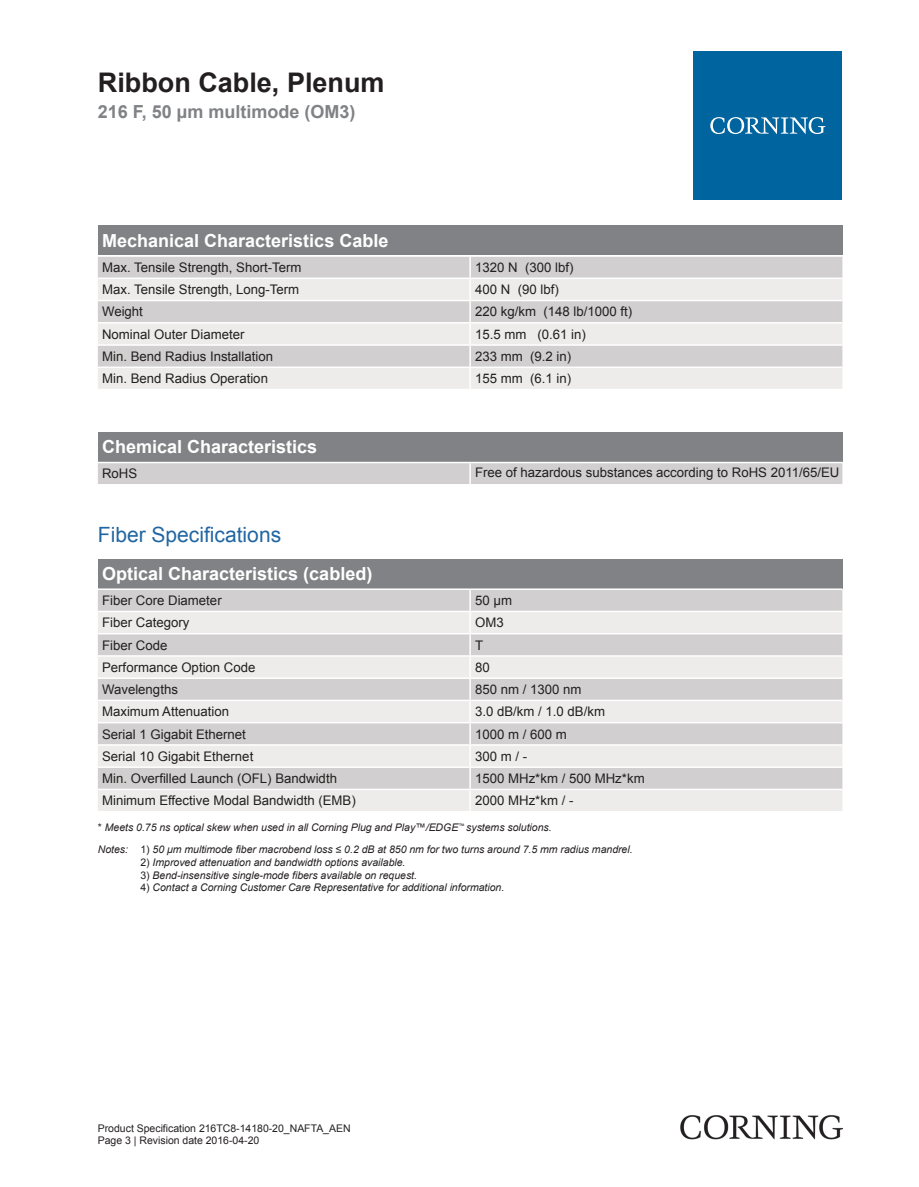
<style>
.page{position:relative;width:919px;height:1187px;background:#fff}
.page>*{position:absolute;margin:0;border:0;box-sizing:border-box;transform-origin:0 0}
.t1{font:700 27px "Arial";color:#231f20}
.t2{font:21px "Arial";color:#2166a2}
.t3{font:700 18px "Arial";color:#fff}
.t4{font:700 18px "Arial";color:#808285}
.t5{font:13.2px "Arial";color:#231f20}
.t6{font:italic 10.5px/22.4px "Arial";color:#231f20}
.t7{font:10.5px/12.6px "Arial";color:#231f20}
.s1{font-style:normal}
</style>
<div class="page">
<div style="left:98px;top:225px;width:744px;height:30px;background:#808285"></div>
<div style="left:98px;top:257px;width:744px;height:20px;background:#d1cfcf"></div>
<svg style="left:98px;top:279px;width:744px;height:110px;background:#e2e0e0"></svg>
<hr style="left:469px;top:257px;width:2px;height:20px;background:#fff">
<hr style="left:469px;top:279px;width:2px;height:21px;background:#fff">
<hr style="left:469px;top:301px;width:2px;height:21px;background:#fff">
<hr style="left:469px;top:323px;width:2px;height:21px;background:#fff">
<hr style="left:469px;top:346px;width:2px;height:20px;background:#fff">
<hr style="left:469px;top:368px;width:2px;height:21px;background:#fff">
<hr style="left:98px;top:300px;width:372px;height:1px;background:#fff">
<hr style="left:470px;top:300px;width:372px;height:1px;background:#fff">
<hr style="left:98px;top:322px;width:372px;height:1px;background:#fff">
<hr style="left:470px;top:322px;width:372px;height:1px;background:#fff">
<hr style="left:98px;top:344px;width:372px;height:2px;background:#fff">
<hr style="left:470px;top:344px;width:372px;height:2px;background:#fff">
<hr style="left:98px;top:366px;width:372px;height:2px;background:#fff">
<hr style="left:470px;top:366px;width:372px;height:2px;background:#fff">
<div style="left:98px;top:432px;width:744px;height:29px;background:#808285"></div>
<div style="left:98px;top:463px;width:744px;height:21px;background:#d1cfcf"></div>
<hr style="left:469px;top:463px;width:2px;height:21px;background:#fff">
<div style="left:98px;top:558px;width:744px;height:30px;background:#808285"></div>
<div style="left:98px;top:590px;width:744px;height:20px;background:#d1cfcf"></div>
<svg style="left:98px;top:612px;width:744px;height:198px;background:#e1dfdf"></svg>
<hr style="left:469px;top:590px;width:2px;height:20px;background:#fff">
<hr style="left:469px;top:612px;width:2px;height:21px;background:#fff">
<hr style="left:469px;top:634px;width:2px;height:21px;background:#fff">
<hr style="left:469px;top:656px;width:2px;height:21px;background:#fff">
<hr style="left:469px;top:679px;width:2px;height:20px;background:#fff">
<hr style="left:469px;top:701px;width:2px;height:21px;background:#fff">
<hr style="left:469px;top:723px;width:2px;height:21px;background:#fff">
<hr style="left:469px;top:745px;width:2px;height:21px;background:#fff">
<hr style="left:469px;top:767px;width:2px;height:21px;background:#fff">
<hr style="left:469px;top:790px;width:2px;height:20px;background:#fff">
<hr style="left:98px;top:633px;width:372px;height:1px;background:#fff">
<hr style="left:470px;top:633px;width:372px;height:1px;background:#fff">
<hr style="left:98px;top:655px;width:372px;height:1px;background:#fff">
<hr style="left:470px;top:655px;width:372px;height:1px;background:#fff">
<hr style="left:98px;top:677px;width:372px;height:2px;background:#fff">
<hr style="left:470px;top:677px;width:372px;height:2px;background:#fff">
<hr style="left:98px;top:699px;width:372px;height:2px;background:#fff">
<hr style="left:470px;top:699px;width:372px;height:2px;background:#fff">
<hr style="left:98px;top:722px;width:372px;height:1px;background:#fff">
<hr style="left:470px;top:722px;width:372px;height:1px;background:#fff">
<hr style="left:98px;top:744px;width:372px;height:1px;background:#fff">
<hr style="left:470px;top:744px;width:372px;height:1px;background:#fff">
<hr style="left:98px;top:766px;width:372px;height:1px;background:#fff">
<hr style="left:470px;top:766px;width:372px;height:1px;background:#fff">
<hr style="left:98px;top:788px;width:372px;height:2px;background:#fff">
<hr style="left:470px;top:788px;width:372px;height:2px;background:#fff">
<div style="left:693px;top:51px;width:149px;height:149px;background:#00649e"></div>
<svg style="left:710px;top:117px;width:115px;height:17px"></svg>
<img style="left:680px;top:1115px;width:162px;height:24px">
<h1 class="t1" style="left:98px;top:64px;width:288px">Ribbon Cable, Plenum</h1>
<h3 class="t4" style="left:98px;top:100px;width:259px">216 F, 50 µm multimode (OM3)</h3>
<h3 class="t3" style="left:102px;top:228px;width:288px">Mechanical Characteristics Cable</h3>
<p class="t5" style="left:102px;top:258px;width:201px">Max. Tensile Strength, Short-Term</p>
<p class="t5" style="left:475px;top:258px;width:100px">1320 N (300 lbf)</p>
<p class="t5" style="left:102px;top:281px;width:199px">Max. Tensile Strength, Long-Term</p>
<p class="t5" style="left:475px;top:281px;width:85px">400 N (90 lbf)</p>
<p class="t5" style="left:102px;top:303px;width:42px">Weight</p>
<p class="t5" style="left:475px;top:303px;width:159px">220 kg/km (148 lb/1000 ft)</p>
<p class="t5" style="left:102px;top:325px;width:144px">Nominal Outer Diameter</p>
<p class="t5" style="left:475px;top:325px;width:112px">15.5 mm (0.61 in)</p>
<p class="t5" style="left:102px;top:347px;width:172px">Min. Bend Radius Installation</p>
<p class="t5" style="left:475px;top:347px;width:98px">233 mm (9.2 in)</p>
<p class="t5" style="left:102px;top:370px;width:167px">Min. Bend Radius Operation</p>
<p class="t5" style="left:475px;top:370px;width:98px">155 mm (6.1 in)</p>
<h3 class="t3" style="left:102px;top:435px;width:217px">Chemical Characteristics</h3>
<p class="t5" style="left:102px;top:465px;width:37px">RoHS</p>
<p class="t5" style="left:475px;top:463px;width:366px">Free of hazardous substances according to RoHS 2011/65/EU</p>
<h2 class="t2" style="left:98px;top:520px;width:185px">Fiber Specifications</h2>
<h3 class="t3" style="left:102px;top:561px;width:272px">Optical Characteristics (cabled)</h3>
<p class="t5" style="left:102px;top:591px;width:121px">Fiber Core Diameter</p>
<p class="t5" style="left:475px;top:591px;width:38px">50 µm</p>
<p class="t5" style="left:102px;top:614px;width:89px">Fiber Category</p>
<p class="t5" style="left:475px;top:614px;width:30px">OM3</p>
<p class="t5" style="left:102px;top:636px;width:67px">Fiber Code</p>
<p class="t5" style="left:475px;top:636px;width:10px">T</p>
<p class="t5" style="left:102px;top:658px;width:155px">Performance Option Code</p>
<p class="t5" style="left:475px;top:658px;width:16px">80</p>
<p class="t5" style="left:102px;top:680px;width:77px">Wavelengths</p>
<p class="t5" style="left:475px;top:680px;width:108px">850 nm / 1300 nm</p>
<p class="t5" style="left:102px;top:703px;width:128px">Maximum Attenuation</p>
<p class="t5" style="left:475px;top:703px;width:131px">3.0 dB/km / 1.0 dB/km</p>
<p class="t5" style="left:102px;top:725px;width:145px">Serial 1 Gigabit Ethernet</p>
<p class="t5" style="left:475px;top:725px;width:93px">1000 m / 600 m</p>
<p class="t5" style="left:102px;top:747px;width:153px">Serial 10 Gigabit Ethernet</p>
<p class="t5" style="left:475px;top:747px;width:54px">300 m / -</p>
<p class="t5" style="left:102px;top:769px;width:236px">Min. Overfilled Launch (OFL) Bandwidth</p>
<p class="t5" style="left:475px;top:769px;width:171px">1500 MHz*km / 500 MHz*km</p>
<p class="t5" style="left:102px;top:792px;width:255px">Minimum Effective Modal Bandwidth (EMB)</p>
<p class="t5" style="left:475px;top:792px;width:100px">2000 MHz*km / -</p>
<p class="t6" style="left:98px;top:816px;width:536px"><span class="s1">*</span> Meets 0.75 ns optical skew when used in all Corning Plug and Play™/EDGE<sup>™</sup> systems solutions.<br>Notes: <span class="s1">1)</span> 50 μm multimode fiber macrobend loss ≤ 0.2 dB at 850 nm for two turns around 7.5 mm radius mandrel.</p>
<p class="t6" style="left:140px;top:851px;width:266px"><span class="s1">2)</span> Improved attenuation and bandwidth options available.</p>
<p class="t6" style="left:140px;top:863px;width:278px"><span class="s1">3)</span> Bend-insensitive single-mode fibers available on request.</p>
<p class="t6" style="left:140px;top:876px;width:365px"><span class="s1">4)</span> Contact a Corning Customer Care Representative for additional information.</p>
<p class="t7" style="left:98px;top:1121px;width:254px">Product Specification 216TC8-14180-20_NAFTA_AEN<br>Page 3 | Revision date 2016-04-20</p>
</div>
